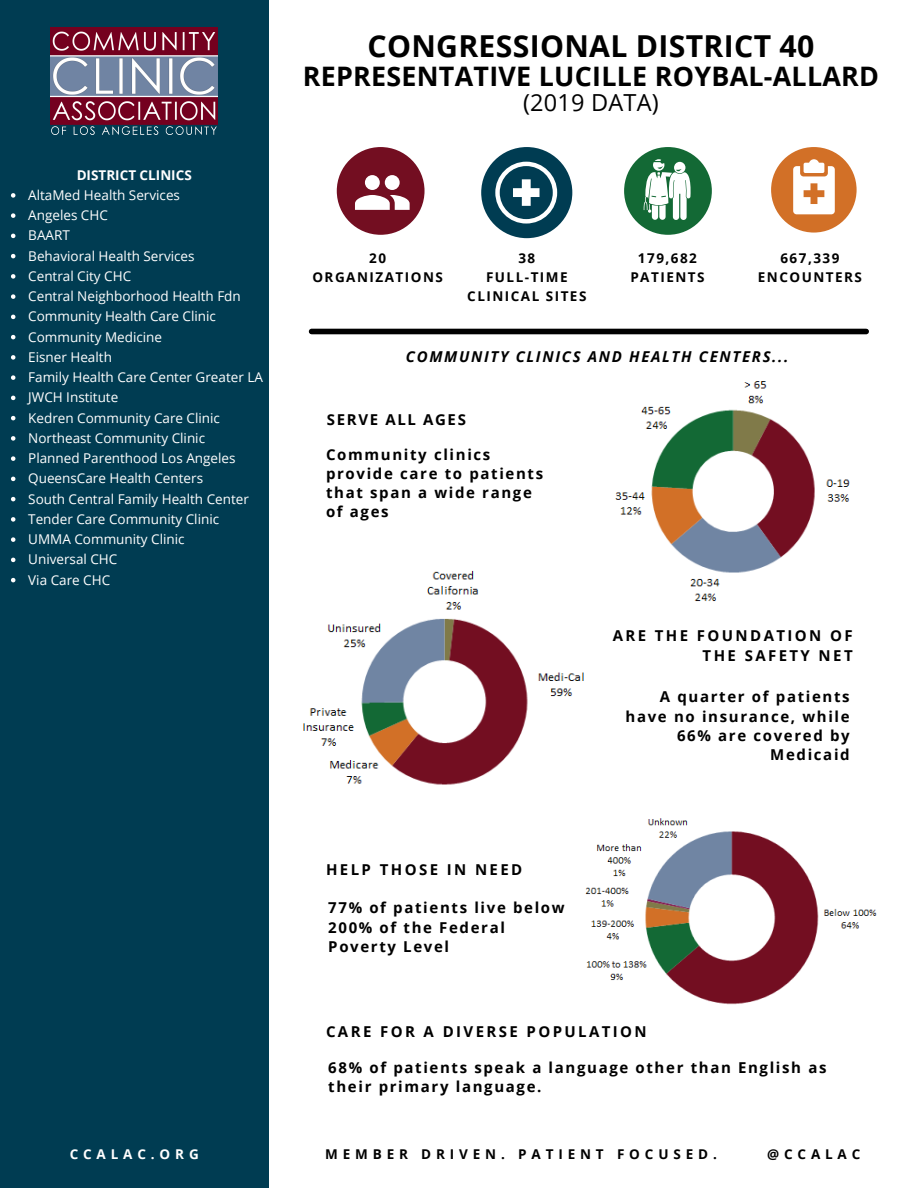
<style>
.page{position:relative;width:918px;height:1188px;background:#fff}
.page>*{position:absolute;margin:0;border:0;box-sizing:border-box;transform-origin:0 0}
.t1{font:700 30.15px "Open Sans";letter-spacing:.01em;color:#000}
.t2{font:700 26.85px "Open Sans";letter-spacing:.01em;color:#000}
.t3{font:23.55px "Open Sans";letter-spacing:.01em;color:#000}
.t4{font:700 15px/19.2px "Open Sans";letter-spacing:.11em;color:#000}
.t5{font:700 15px/20.2px "Open Sans";letter-spacing:.16em;color:#000;text-align:right}
.t6{font:italic 700 15px "Open Sans";letter-spacing:.11em;color:#000}
.t7{font:13.5px "Open Sans";color:#fff}
.t8{font:700 13.5px/19.2px "Open Sans";letter-spacing:.11em;color:#000;text-align:center}
.t9{font:700 13.5px "Open Sans";letter-spacing:.36em;color:#000}
.t10{font:700 13.5px "Open Sans";color:#fff}
.t11{font:700 13.5px "Open Sans";letter-spacing:.36em;color:#fff}
</style>
<div class="page">
<img style="left:585px;top:818px;width:292px;height:187px">
<div style="left:624px;top:147px;width:88px;height:88px;background:#136935;border-radius:50%"></div>
<div style="left:0;top:0;width:269px;height:1188px;background:#003c52"></div>
<div style="left:337px;top:147px;width:88px;height:88px;background:#730e21;border-radius:50%"></div>
<div style="left:481px;top:147px;width:91px;height:91px;background:#003c52;border-radius:50%"></div>
<div style="left:771px;top:147px;width:86px;height:86px;background:#d27027;border-radius:50%"></div>
<svg style="left:355px;top:175px;width:55px;height:35px"></svg>
<svg style="left:793px;top:159px;width:42px;height:55px"></svg>
<svg style="left:644px;top:159px;width:47px;height:61px"></svg>
<img style="left:51px;top:28px;width:166px;height:107px">
<svg style="left:495px;top:162px;width:62px;height:62px"></svg>
<img style="left:303px;top:570px;width:307px;height:253px">
<img style="left:521px;top:381px;width:329px;height:232px">
<div style="left:312px;top:329px;width:554px;height:5px;background:#000"></div>
<svg style="left:11px;top:193px;width:4px;height:5px"></svg>
<svg style="left:11px;top:213px;width:4px;height:5px"></svg>
<svg style="left:11px;top:234px;width:4px;height:4px"></svg>
<svg style="left:11px;top:254px;width:4px;height:4px"></svg>
<svg style="left:11px;top:274px;width:4px;height:5px"></svg>
<svg style="left:11px;top:294px;width:4px;height:5px"></svg>
<svg style="left:11px;top:315px;width:4px;height:4px"></svg>
<svg style="left:11px;top:335px;width:4px;height:4px"></svg>
<svg style="left:11px;top:355px;width:4px;height:5px"></svg>
<svg style="left:11px;top:375px;width:4px;height:5px"></svg>
<svg style="left:11px;top:396px;width:4px;height:4px"></svg>
<svg style="left:11px;top:416px;width:4px;height:4px"></svg>
<svg style="left:11px;top:436px;width:4px;height:5px"></svg>
<svg style="left:11px;top:456px;width:4px;height:5px"></svg>
<svg style="left:11px;top:477px;width:4px;height:4px"></svg>
<svg style="left:11px;top:497px;width:4px;height:4px"></svg>
<svg style="left:11px;top:517px;width:4px;height:5px"></svg>
<svg style="left:11px;top:537px;width:4px;height:5px"></svg>
<svg style="left:11px;top:558px;width:4px;height:4px"></svg>
<svg style="left:11px;top:578px;width:4px;height:4px"></svg>
<p class="t10" style="left:77px;top:165px;width:117px">DISTRICT CLINICS</p>
<p class="t7" style="left:28px;top:185px;width:153px">AltaMed Health Services</p>
<p class="t7" style="left:28px;top:206px;width:81px">Angeles CHC</p>
<p class="t7" style="left:28px;top:226px;width:43px">BAART</p>
<p class="t7" style="left:28px;top:246px;width:168px">Behavioral Health Services</p>
<p class="t7" style="left:28px;top:266px;width:104px">Central City CHC</p>
<p class="t7" style="left:28px;top:287px;width:214px">Central Neighborhood Health Fdn</p>
<p class="t7" style="left:28px;top:307px;width:189px">Community Health Care Clinic</p>
<p class="t7" style="left:28px;top:327px;width:135px">Community Medicine</p>
<p class="t7" style="left:28px;top:347px;width:85px">Eisner Health</p>
<p class="t7" style="left:28px;top:368px;width:236px">Family Health Care Center Greater LA</p>
<p class="t7" style="left:28px;top:388px;width:92px">JWCH Institute</p>
<p class="t7" style="left:28px;top:408px;width:193px">Kedren Community Care Clinic</p>
<p class="t7" style="left:28px;top:428px;width:178px">Northeast Community Clinic</p>
<p class="t7" style="left:28px;top:449px;width:209px">Planned Parenthood Los Angeles</p>
<p class="t7" style="left:28px;top:469px;width:176px">QueensCare Health Centers</p>
<p class="t7" style="left:28px;top:489px;width:222px">South Central Family Health Center</p>
<p class="t7" style="left:28px;top:509px;width:192px">Tender Care Community Clinic</p>
<p class="t7" style="left:28px;top:530px;width:158px">UMMA Community Clinic</p>
<p class="t7" style="left:28px;top:550px;width:91px">Universal CHC</p>
<p class="t7" style="left:28px;top:570px;width:83px">Via Care CHC</p>
<p class="t1" style="left:367px;top:25px;width:448px">CONGRESSIONAL DISTRICT 40</p>
<p class="t2" style="left:303px;top:58px;width:578px">REPRESENTATIVE LUCILLE ROYBAL-ALLARD</p>
<p class="t3" style="left:523px;top:86px;width:137px">(2019 DATA)</p>
<p class="t8" style="left:369px;top:248px;width:18px">20</p>
<p class="t8" style="left:312px;top:267px;width:132px">ORGANIZATIONS</p>
<p class="t8" style="left:518px;top:248px;width:18px">38</p>
<p class="t8" style="left:467px;top:267px;width:121px">FULL-TIME<br>CLINICAL SITES</p>
<p class="t8" style="left:638px;top:248px;width:61px">179,682</p>
<p class="t8" style="left:630px;top:267px;width:76px">PATIENTS</p>
<p class="t8" style="left:780px;top:248px;width:61px">667,339</p>
<p class="t8" style="left:758px;top:267px;width:106px">ENCOUNTERS</p>
<p class="t6" style="left:406px;top:346px;width:384px">COMMUNITY CLINICS AND HEALTH CENTERS...</p>
<p class="t4" style="left:327px;top:410px;width:141px">SERVE ALL AGES</p>
<p class="t4" style="left:326px;top:445px;width:219px">Community clinics provide care to patients that span a wide range of ages</p>
<p class="t5" style="left:326px;top:859px;width:198px">HELP THOSE IN NEED</p>
<p class="t4" style="left:328px;top:898px;width:238px">77% of patients live below<br>200% of the Federal<br>Poverty Level</p>
<p class="t5" style="left:613px;top:625px;width:241px">ARE THE FOUNDATION OF<br>THE SAFETY NET</p>
<p class="t4" style="left:626px;top:687px;width:226px;text-align:right">A quarter of patients have no insurance, while<br>66% are covered by<br>Medicaid</p>
<p class="t5" style="left:326px;top:1021px;width:322px">CARE FOR A DIVERSE POPULATION</p>
<p class="t4" style="left:328px;top:1057px;width:500px">68% of patients speak a language other than English as their primary language.</p>
<p class="t11" style="left:70px;top:1145px;width:131px">CCALAC.ORG</p>
<p class="t9" style="left:325px;top:1145px;width:393px">MEMBER DRIVEN. PATIENT FOCUSED.</p>
<p class="t8" style="left:767px;top:1144px;width:95px">@CCALAC</p>
</div>
